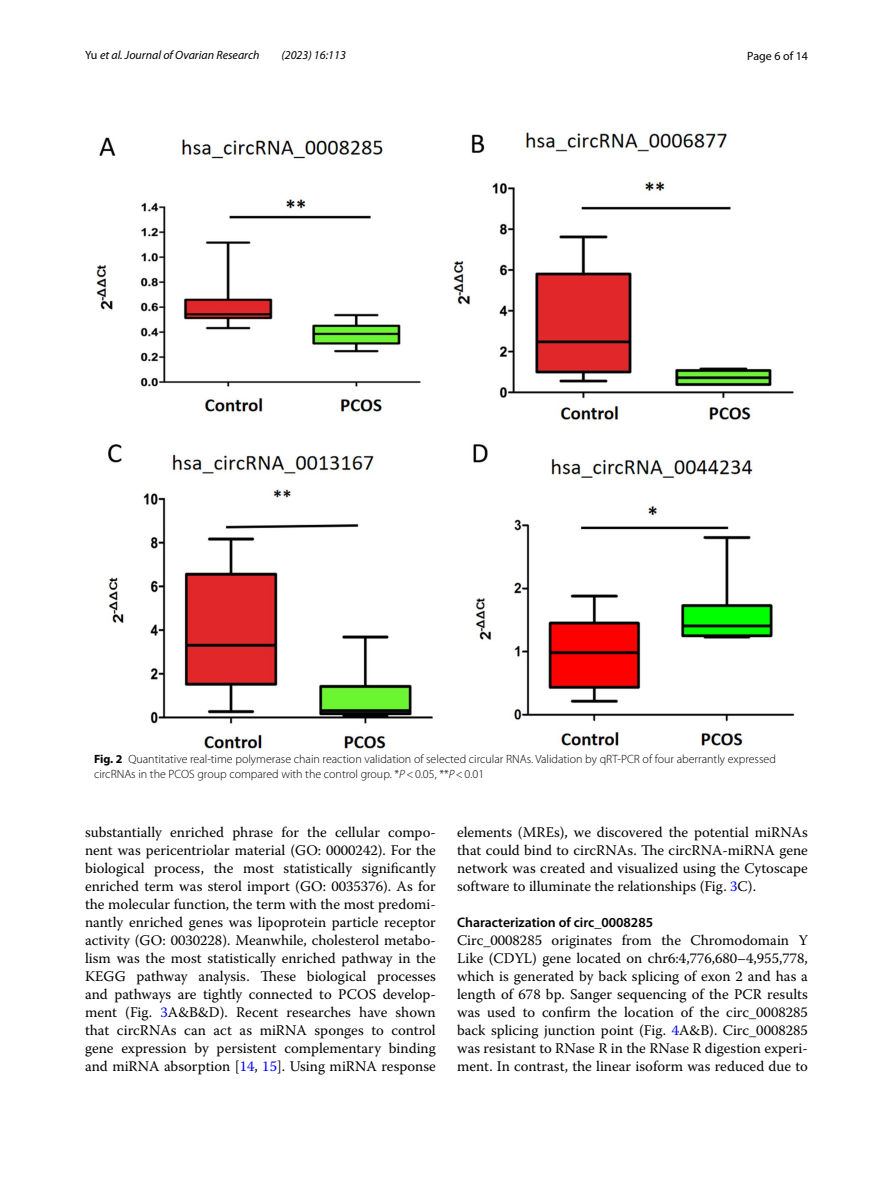
<style>
.page{position:relative;width:893px;height:1187px;background:#fff}
.page>*{position:absolute;margin:0;border:0;box-sizing:border-box;transform-origin:0 0}
.t1{font:14.7px/18px "Warnock Pro";color:#000;text-align:justify}
.t2{font:600 13.8px "Myriad Pro";color:#000}
.t3{font:300 12px/15px "Myriad Pro";color:#000}
.t4{font:italic 12px "Myriad Pro";color:#000}
.t5{font:12px "Myriad Pro";color:#000}
.s1{font-style:normal}
.s2{font-weight:700}
.s3{font-style:italic}
.s4{color:#00f}
</style>
<div class="page">
<img style="left:96px;top:133px;width:699px;height:615px">
<p class="t4" style="left:85px;top:48px;width:176px"><span class="s1">Yu</span> et al. Journal of Ovarian Research</p>
<p class="t4" style="left:281px;top:48px;width:66px">(2023) 16:113</p>
<p class="t5" style="left:747px;top:48px;width:62px">Page 6 of 14</p>
<p class="t3" style="left:94px;top:752px;width:683px"><span class="s2">Fig. 2</span> Quantitative real-time polymerase chain reaction validation of selected circular RNAs. Validation by qRT-PCR of four aberrantly expressed circRNAs in the PCOS group compared with the control group. *<span class="s3">P</span>&lt;0.05, **<span class="s3">P</span>&lt;0.01</p>
<p class="t1" style="left:85px;top:822px;width:352px">substantially enriched phrase for the cellular compo&shy;nent was pericentriolar material (GO: 0000242). For the biological process, the most statistically significantly enriched term was sterol import (GO: 0035376). As for the molecular function, the term with the most predomi&shy;nantly enriched genes was lipoprotein particle receptor activity (GO: 0030228). Meanwhile, cholesterol metabo&shy;lism was the most statistically enriched pathway in the KEGG pathway analysis. These biological processes and pathways are tightly connected to PCOS develop&shy;ment (Fig. <span class="s4">3</span>A&amp;B&amp;D). Recent researches have shown that circRNAs can act as miRNA sponges to control gene expression by persistent complementary binding and miRNA absorption [<span class="s4">14</span>, <span class="s4">15</span>]. Using miRNA response</p>
<p class="t1" style="left:457px;top:822px;width:352px">elements (MREs), we discovered the potential miRNAs that could bind to circRNAs. The circRNA-miRNA gene network was created and visualized using the Cytoscape software to illuminate the relationships (Fig. <span class="s4">3</span>C).</p>
<p class="t2" style="left:457px;top:913px;width:197px">Characterization of circ_0008285</p>
<p class="t1" style="left:457px;top:930px;width:352px">Circ_0008285 originates from the Chromodomain Y Like (CDYL) gene located on chr6:4,776,680–4,955,778, which is generated by back splicing of exon 2 and has a length of 678 bp. Sanger sequencing of the PCR results was used to confirm the location of the circ_0008285 back splicing junction point (Fig. <span class="s4">4</span>A&amp;B). Circ_0008285 was resistant to RNase R in the RNase R digestion experi&shy;ment. In contrast, the linear isoform was reduced due to</p>
</div>
